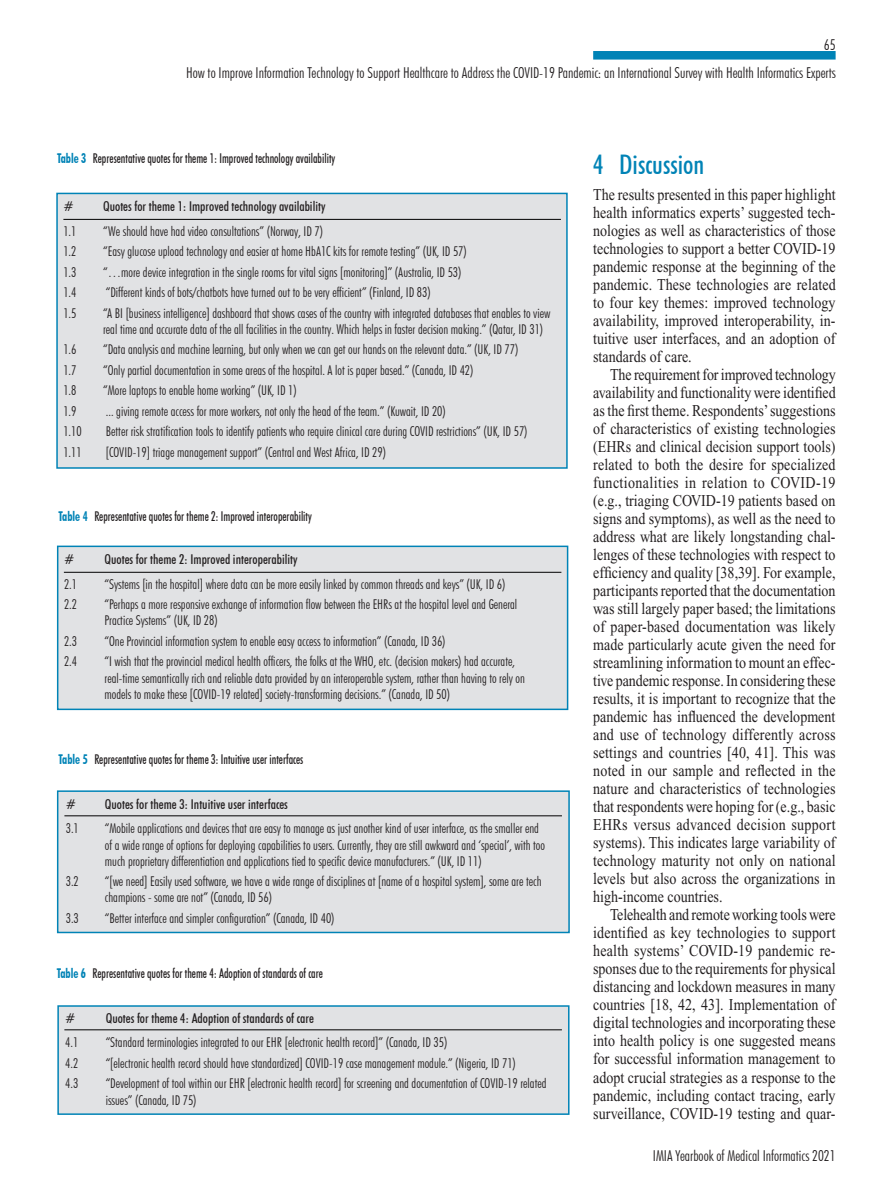
<style>
.page{position:relative;width:893px;height:1191px;background:#fff}
.page>*{position:absolute;margin:0;border:0;box-sizing:border-box;transform-origin:0 0}
.Headline_2{font:500 condensed 27px "Futura BT";color:#0083b6}
.Grundtext_mit_Einzug{font:16.5px/18px "Times New Roman";color:#231f20;text-align:justify;scale:.85 1}
.Grundtext_ohne_Einzu{font:16.5px/18px "Times New Roman";color:#231f20;text-align:justify;scale:.85 1}
.t1{font:300 condensed 15px/28px "Futura BT";color:#231f20;text-align:right}
.Table_Text{font:300 condensed 13.5px/16.2px "Futura BT";color:#231f20}
.Legende_1{font:500 condensed 13.5px "Futura BT";color:#231f20;scale:.85 1}
.Table_Kopf{font:500 condensed 13.5px "Futura BT";color:#231f20}
.s1{font-weight:700;color:#0083b6}
</style>
<div class="page">
<div style="left:593px;top:51px;width:243px;height:9px;background:#0083b6"></div>
<div style="left:56px;top:193px;width:512px;height:276px;background:#e1e2e4;border:2px solid #0083b6"></div>
<hr style="left:63px;top:219px;width:498px;height:1px;background:#000">
<div style="left:57px;top:545px;width:511px;height:165px;background:#e1e2e4;border:2px solid #0083b6"></div>
<hr style="left:64px;top:572px;width:497px;height:1px;background:#000">
<div style="left:57px;top:790px;width:513px;height:143px;background:#e1e2e4;border:2px solid #0083b6"></div>
<hr style="left:64px;top:815px;width:498px;height:1px;background:#000">
<div style="left:57px;top:1005px;width:512px;height:109px;background:#e1e2e4;border:2px solid #0083b6"></div>
<hr style="left:64px;top:1029px;width:498px;height:1px;background:#000">
<p class="t1" style="left:186px;top:30px;width:651px">65<br>How to Improve Information Technology to Support Healthcare to Address the COVID-19 Pandemic: an International Survey with Health Informatics Experts</p>
<p class="Legende_1" style="left:57px;top:150px;width:329px"><span class="s1">Table 3</span> Representative quotes for theme 1: Improved technology availability</p>
<p class="Table_Kopf" style="left:63px;top:198px;width:12px">#</p>
<p class="Table_Text" style="left:63px;top:223px;width:15px">1.1</p>
<p class="Table_Text" style="left:63px;top:243px;width:15px">1.2</p>
<p class="Table_Text" style="left:63px;top:264px;width:15px">1.3</p>
<p class="Table_Text" style="left:63px;top:284px;width:15px">1.4</p>
<p class="Table_Text" style="left:63px;top:305px;width:15px">1.5</p>
<p class="Table_Text" style="left:63px;top:341px;width:15px">1.6</p>
<p class="Table_Text" style="left:63px;top:362px;width:15px">1.7</p>
<p class="Table_Text" style="left:63px;top:382px;width:15px">1.8</p>
<p class="Table_Text" style="left:63px;top:403px;width:15px">1.9</p>
<p class="Table_Text" style="left:63px;top:423px;width:20px">1.10</p>
<p class="Table_Text" style="left:63px;top:443px;width:20px">1.11</p>
<p class="Table_Kopf" style="left:103px;top:198px;width:224px">Quotes for theme 1: Improved technology availability</p>
<p class="Table_Text" style="left:103px;top:223px;width:221px">“We should have had video consultations” (Norway, ID 7)</p>
<p class="Table_Text" style="left:103px;top:243px;width:365px">“Easy glucose upload technology and easier at home HbA1C kits for remote testing” (UK, ID 57)</p>
<p class="Table_Text" style="left:103px;top:264px;width:360px">“…more device integration in the single rooms for vital signs [monitoring]” (Australia, ID 53)</p>
<p class="Table_Text" style="left:106px;top:284px;width:326px">“Different kinds of bots/chatbots have turned out to be very efficient” (Finland, ID 83)</p>
<p class="Table_Text" style="left:103px;top:305px;width:449px">“A BI [business intelligence] dashboard that shows cases of the country with integrated databases that enables to view real time and accurate data of the all facilities in the country. Which helps in faster decision making.” (Qatar, ID 31)</p>
<p class="Table_Text" style="left:103px;top:341px;width:417px">“Data analysis and machine learning, but only when we can get our hands on the relevant data.” (UK, ID 77)</p>
<p class="Table_Text" style="left:103px;top:362px;width:372px">“Only partial documentation in some areas of the hospital. A lot is paper based.” (Canada, ID 42)</p>
<p class="Table_Text" style="left:103px;top:382px;width:195px">“More laptops to enable home working” (UK, ID 1)</p>
<p class="Table_Text" style="left:106px;top:403px;width:342px">... giving remote access for more workers, not only the head of the team.” (Kuwait, ID 20)</p>
<p class="Table_Text" style="left:106px;top:423px;width:423px">Better risk stratification tools to identify patients who require clinical care during COVID restrictions” (UK, ID 57)</p>
<p class="Table_Text" style="left:106px;top:443px;width:282px">[COVID-19] triage management support” (Central and West Africa, ID 29)</p>
<p class="Legende_1" style="left:58px;top:508px;width:300px"><span class="s1">Table 4</span> Representative quotes for theme 2: Improved interoperability</p>
<p class="Table_Kopf" style="left:64px;top:551px;width:12px">#</p>
<p class="Table_Text" style="left:64px;top:576px;width:15px">2.1</p>
<p class="Table_Text" style="left:64px;top:596px;width:15px">2.2</p>
<p class="Table_Text" style="left:64px;top:633px;width:15px">2.3</p>
<p class="Table_Text" style="left:64px;top:653px;width:15px">2.4</p>
<p class="Table_Kopf" style="left:105px;top:551px;width:195px">Quotes for theme 2: Improved interoperability</p>
<p class="Table_Text" style="left:105px;top:576px;width:402px">“Systems [in the hospital] where data can be more easily linked by common threads and keys” (UK, ID 6)</p>
<p class="Table_Text" style="left:105px;top:596px;width:414px">“Perhaps a more responsive exchange of information flow between the EHRs at the hospital level and General<br>Practice Systems” (UK, ID 28)</p>
<p class="Table_Text" style="left:105px;top:633px;width:343px">“One Provincial information system to enable easy access to information” (Canada, ID 36)</p>
<p class="Table_Text" style="left:105px;top:653px;width:422px">“I wish that the provincial medical health officers, the folks at the WHO, etc. (decision makers) had accurate, real-time semantically rich and reliable data provided by an interoperable system, rather than having to rely on models to make these [COVID-19 related] society-transforming decisions.” (Canada, ID 50)</p>
<p class="Legende_1" style="left:58px;top:751px;width:290px"><span class="s1">Table 5</span> Representative quotes for theme 3: Intuitive user interfaces</p>
<p class="Table_Kopf" style="left:66px;top:795px;width:12px">#</p>
<p class="Table_Text" style="left:66px;top:820px;width:15px">3.1</p>
<p class="Table_Kopf" style="left:105px;top:795px;width:185px">Quotes for theme 3: Intuitive user interfaces</p>
<p class="Table_Text" style="left:105px;top:820px;width:442px">“Mobile applications and devices that are easy to manage as just another kind of user interface, as the smaller end of a wide range of options for deploying capabilities to users. Currently, they are still awkward and ‘special’, with too much proprietary differentiation and applications tied to specific device manufacturers.” (UK, ID 11)</p>
<p class="Table_Text" style="left:105px;top:873px;width:438px">“[we need] Easily used software, we have a wide range of disciplines at [name of a hospital system], some are tech champions - some are not” (Canada, ID 56)</p>
<p class="Table_Text" style="left:105px;top:910px;width:231px">“Better interface and simpler configuration” (Canada, ID 40)</p>
<p class="Table_Text" style="left:66px;top:873px;width:15px">3.2</p>
<p class="Table_Text" style="left:66px;top:910px;width:15px">3.3</p>
<p class="Legende_1" style="left:57px;top:965px;width:315px"><span class="s1">Table 6</span> Representative quotes for theme 4: Adoption of standards of care</p>
<p class="Table_Kopf" style="left:65px;top:1009px;width:12px">#</p>
<p class="Table_Text" style="left:65px;top:1034px;width:15px">4.1</p>
<p class="Table_Text" style="left:65px;top:1054px;width:15px">4.2</p>
<p class="Table_Text" style="left:65px;top:1075px;width:15px">4.3</p>
<p class="Table_Kopf" style="left:106px;top:1009px;width:210px">Quotes for theme 4: Adoption of standards of care</p>
<p class="Table_Text" style="left:106px;top:1034px;width:343px">“Standard terminologies integrated to our EHR [electronic health record]” (Canada, ID 35)</p>
<p class="Table_Text" style="left:106px;top:1054px;width:412px">“[electronic health record should have standardized] COVID-19 case management module.” (Nigeria, ID 71)</p>
<p class="Table_Text" style="left:106px;top:1075px;width:442px">“Development of tool within our EHR [electronic health record] for screening and documentation of COVID-19 related issues” (Canada, ID 75)</p>
<p class="Headline_2" style="left:593px;top:148px;width:113px">4 Discussion</p>
<p class="Grundtext_ohne_Einzu" style="left:593px;top:186px;width:287px">The results presented in this paper highlight health informatics experts’ suggested tech&shy;nologies as well as characteristics of those technologies to support a better COVID-19 pandemic response at the beginning of the pandemic. These technologies are related to four key themes: improved technology availability, improved interoperability, in&shy;tuitive user interfaces, and an adoption of standards of care.</p>
<p class="Grundtext_mit_Einzug" style="left:593px;top:366px;width:287px;text-indent:17px">The requirement for improved technology availability and functionality were identified as the first theme. Respondents’ suggestions of characteristics of existing technologies (EHRs and clinical decision support tools) related to both the desire for specialized functionalities in relation to COVID-19 (e.g., triaging COVID-19 patients based on signs and symptoms), as well as the need to address what are likely longstanding chal&shy;lenges of these technologies with respect to efficiency and quality [38,39]. For example, participants reported that the documentation was still largely paper based; the limitations of paper-based documentation was likely made particularly acute given the need for streamlining information to mount an effec&shy;tive pandemic response. In considering these results, it is important to recognize that the pandemic has influenced the development and use of technology differently across settings and countries [40, 41]. This was noted in our sample and reflected in the nature and characteristics of technologies that respondents were hoping for (e.g., basic EHRs versus advanced decision support systems). This indicates large variability of technology maturity not only on national levels but also across the organizations in high-income countries.</p>
<p class="Grundtext_mit_Einzug" style="left:593px;top:906px;width:287px;text-indent:17px">Telehealth and remote working tools were identified as key technologies to support health systems’ COVID-19 pandemic re&shy;sponses due to the requirements for physical distancing and lockdown measures in many countries [18, 42, 43]. Implementation of digital technologies and incorporating these into health policy is one suggested means for successful information management to adopt crucial strategies as a response to the pandemic, including contact tracing, early surveillance, COVID-19 testing and quar-</p>
<p class="t1" style="left:653px;top:1141px;width:184px">IMIA Yearbook of Medical Informatics 2021</p>
</div>
